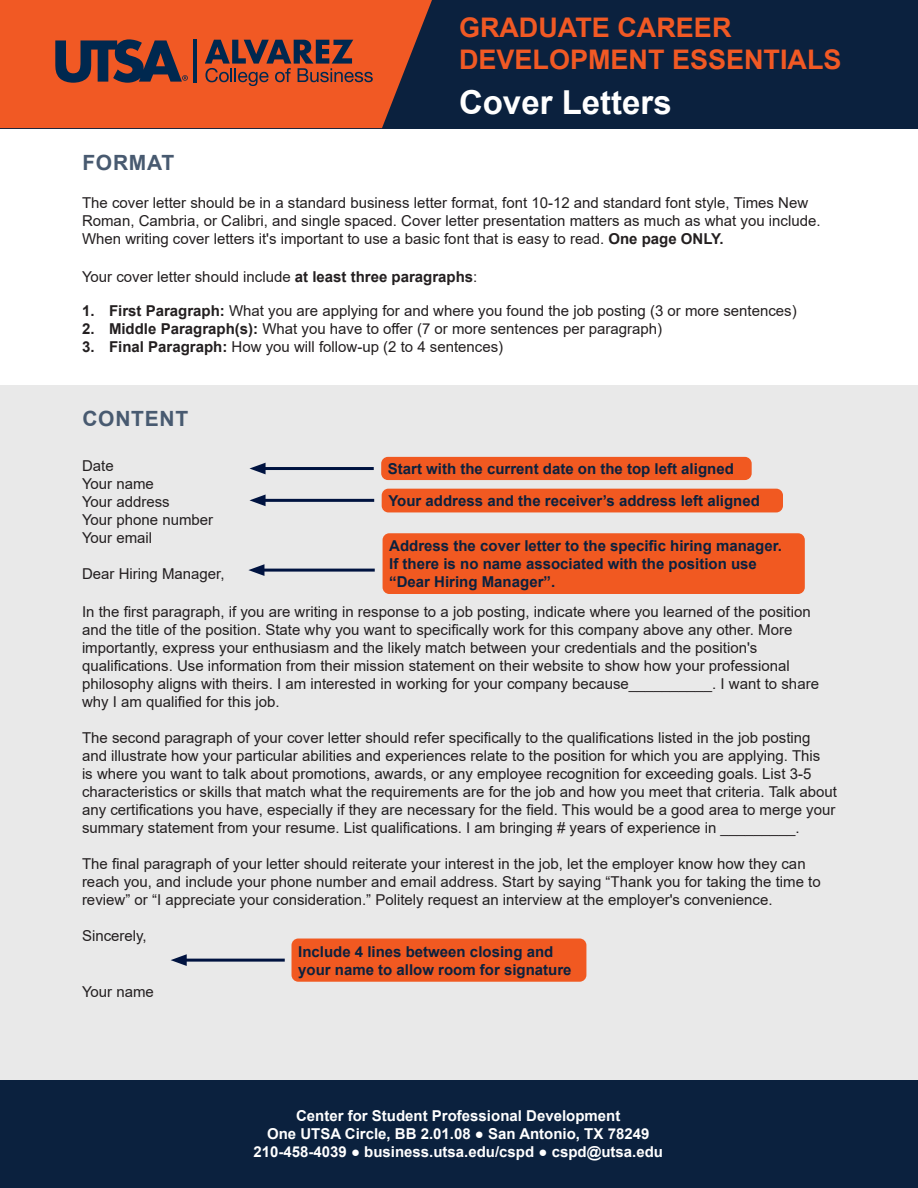
<style>
.page{position:relative;width:918px;height:1188px;background:#fff}
.page>*{position:absolute;margin:0;border:0;box-sizing:border-box;transform-origin:0 0}
.t1{font:700 33px "Arial";color:#fff}
.t2{font:700 27px/32.4px "Arial";color:#f15924}
.t3{font:700 21px "Arial";letter-spacing:.035em;color:#485a70}
.t4{font:15px/18px "Arial";color:#231f20}
.t5{font:700 15px/18px "Arial";color:#0b213e}
.t6{font:700 15px/18px "Arial";color:#fff;text-align:center}
.s1{font-weight:700}
</style>
<div class="page">
<div style="left:0;top:386px;width:918px;height:694px;background:#e9e9e9"></div>
<hr style="left:260px;top:467px;width:114px;height:3px;background:#001340">
<svg style="left:249px;top:463px;width:17px;height:11px"></svg>
<div style="left:381px;top:457px;width:371px;height:23px;background:#f15921;border-radius:7px"></div>
<hr style="left:259px;top:569px;width:116px;height:3px;background:#001340">
<svg style="left:248px;top:564px;width:16px;height:12px"></svg>
<div style="left:383px;top:533px;width:422px;height:61px;background:#f15921;border-radius:7px"></div>
<hr style="left:260px;top:499px;width:114px;height:3px;background:#001340">
<svg style="left:249px;top:495px;width:17px;height:11px"></svg>
<div style="left:382px;top:489px;width:401px;height:23px;background:#f15921;border-radius:7px"></div>
<div style="left:292px;top:939px;width:294px;height:43px;background:#f15921;border-radius:7px"></div>
<hr style="left:181px;top:959px;width:104px;height:3px;background:#001340">
<svg style="left:171px;top:954px;width:16px;height:12px"></svg>
<div style="left:0;top:0;width:918px;height:128px;background:#0b213e"></div>
<svg style="left:0;top:0;width:432px;height:128px;background:#df5426"></svg>
<svg style="left:55px;top:39px;width:133px;height:44px;background:#693d3c"></svg>
<hr style="left:193px;top:39px;width:4px;height:44px;background:#00284f">
<svg style="left:205px;top:40px;width:168px;height:46px;background:#9c4732"></svg>
<div style="left:0;top:1080px;width:918px;height:108px;background:#0b213e"></div>
<p class="t3" style="left:82px;top:148px;width:93px">FORMAT</p>
<h2 class="t2" style="left:459px;top:12px;width:384px">GRADUATE CAREER<br>DEVELOPMENT ESSENTIALS</h2>
<p class="t1" style="left:459px;top:79px;width:214px">Cover Letters</p>
<p class="t4" style="left:82px;top:194px;width:740px">The cover letter should be in a standard business letter format, font 10-12 and standard font style, Times New<br>Roman, Cambria, or Calibri, and single spaced. Cover letter presentation matters as much as what you include.<br>When writing cover letters it's important to use a basic font that is easy to read. <span class="s1">One page ONLY.</span></p>
<p class="t4" style="left:82px;top:268px;width:397px">Your cover letter should include <span class="s1">at least three paragraphs</span>:</p>
<p class="t4" style="left:82px;top:302px;width:716px"><span class="s1">1. First Paragraph:</span> What you are applying for and where you found the job posting (3 or more sentences)</p>
<p class="t4" style="left:82px;top:320px;width:582px"><span class="s1">2. Middle Paragraph(s):</span> What you have to offer (7 or more sentences per paragraph)</p>
<p class="t4" style="left:82px;top:338px;width:423px"><span class="s1">3. Final Paragraph:</span> How you will follow-up (2 to 4 sentences)</p>
<p class="t3" style="left:82px;top:404px;width:107px">CONTENT</p>
<p class="t4" style="left:82px;top:456px;width:33px">Date</p>
<p class="t4" style="left:82px;top:474px;width:73px">Your name</p>
<p class="t4" style="left:82px;top:492px;width:89px">Your address</p>
<p class="t4" style="left:82px;top:510px;width:133px">Your phone number</p>
<p class="t4" style="left:82px;top:528px;width:72px">Your email</p>
<p class="t4" style="left:82px;top:564px;width:144px">Dear Hiring Manager,</p>
<p class="t5" style="left:388px;top:460px;width:347px">Start with the current date on the top left aligned</p>
<p class="t5" style="left:388px;top:492px;width:373px">Your address and the receiver’s address left aligned</p>
<p class="t5" style="left:389px;top:537px;width:394px">Address the cover letter to the specific hiring manager.<br>If there is no name associated with the position use “Dear Hiring Manager”.</p>
<p class="t4" style="left:82px;top:602px;width:739px">In the first paragraph, if you are writing in response to a job posting, indicate where you learned of the position and the title of the position. State why you want to specifically work for this company above any other. More importantly, express your enthusiasm and the likely match between your credentials and the position's qualifications. Use information from their mission statement on their website to show how your professional philosophy aligns with theirs. I am interested in working for your company because__________. I want to share why I am qualified for this job.</p>
<p class="t4" style="left:82px;top:728px;width:757px">The second paragraph of your cover letter should refer specifically to the qualifications listed in the job posting and illustrate how your particular abilities and experiences relate to the position for which you are applying. This<br>is where you want to talk about promotions, awards, or any employee recognition for exceeding goals. List 3-5 characteristics or skills that match what the requirements are for the job and how you meet that criteria. Talk about any certifications you have, especially if they are necessary for the field. This would be a good area to merge your summary statement from your resume. List qualifications. I am bringing # years of experience in _________.</p>
<p class="t4" style="left:82px;top:854px;width:740px">The final paragraph of your letter should reiterate your interest in the job, let the employer know how they can reach you, and include your phone number and email address. Start by saying “Thank you for taking the time to review” or “I appreciate your consideration.” Politely request an interview at the employer's convenience.</p>
<p class="t4" style="left:82px;top:926px;width:66px">Sincerely,</p>
<p class="t5" style="left:298px;top:942px;width:275px">Include 4 lines between closing and your name to allow room for signature</p>
<p class="t4" style="left:82px;top:982px;width:73px">Your name</p>
<p class="t6" style="left:253px;top:1107px;width:411px">Center for Student Professional Development<br>One UTSA Circle, BB 2.01.08 ● San Antonio, TX 78249<br>210-458-4039 ● business.utsa.edu/cspd ● cspd@utsa.edu</p>
</div>
